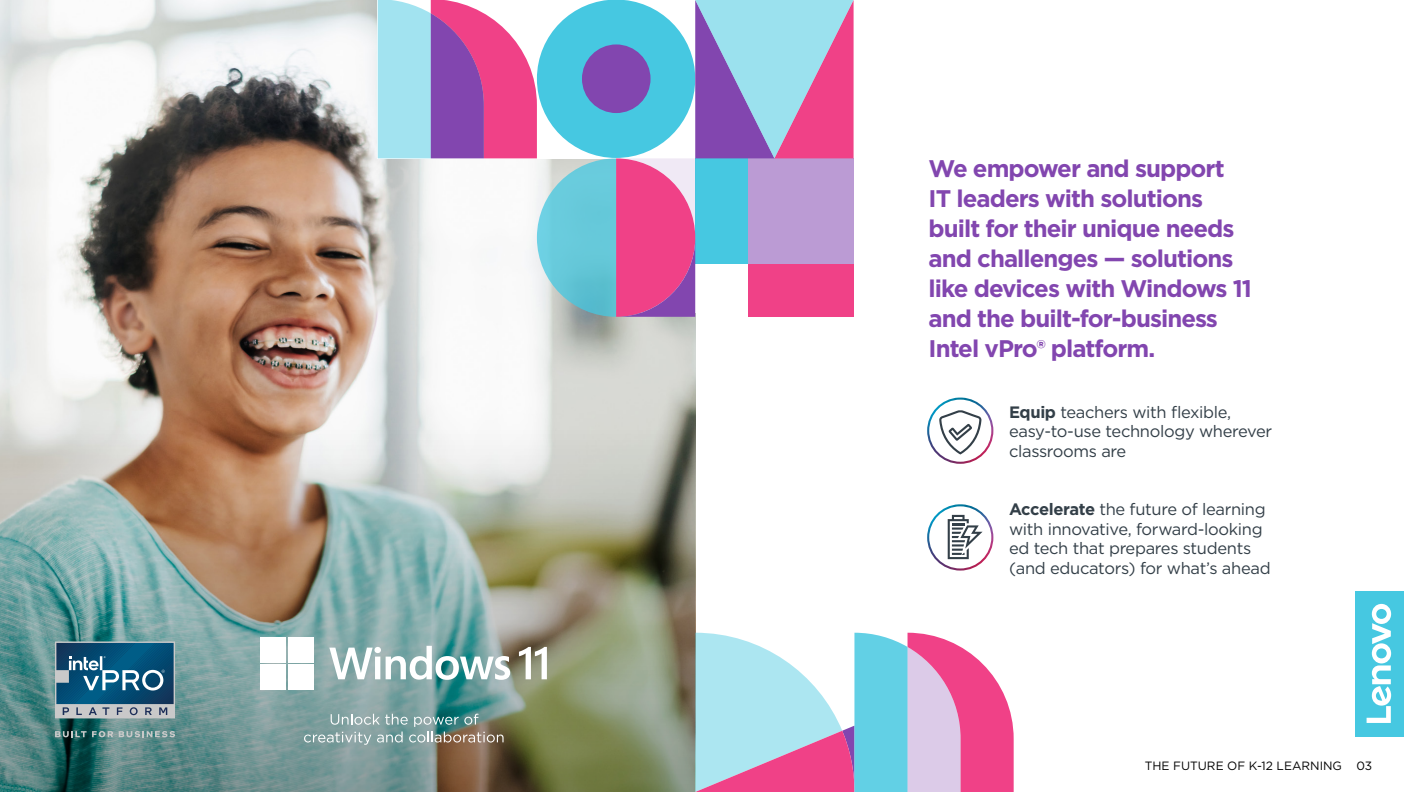
<style>
.page{position:relative;width:1404px;height:792px;background:#fff}
.page>*{position:absolute;margin:0;border:0;box-sizing:border-box;transform-origin:0 0}
.t1{font:700 24px/30px "Gotham";letter-spacing:-.04em;color:#8246af}
.t2{font:16.5px/19.5px "Gotham";letter-spacing:-.02em;color:#333f48}
.t3{font:12px "Gotham";color:#000}
.s1{font-weight:700}
</style>
<div class="page">
<img style="left:0;top:0;width:695px;height:426px">
<img style="left:0;top:426px;width:695px;height:366px">
<svg style="left:695px;top:632px;width:319px;height:160px"></svg>
<svg style="left:378px;top:0;width:476px;height:317px"></svg>
<img style="left:927px;top:397px;width:66px;height:67px">
<img style="left:927px;top:504px;width:66px;height:66px">
<svg style="left:948px;top:515px;width:35px;height:44px"></svg>
<svg style="left:939px;top:410px;width:43px;height:44px"></svg>
<svg style="left:55px;top:731px;width:58px;height:6px"></svg>
<svg style="left:119px;top:731px;width:56px;height:6px"></svg>
<svg style="left:55px;top:641px;width:120px;height:77px;background:#447591"></svg>
<div style="left:261px;top:637px;width:25px;height:25px;background:#fff"></div>
<div style="left:288px;top:637px;width:26px;height:25px;background:#fff"></div>
<div style="left:261px;top:664px;width:25px;height:26px;background:#fff"></div>
<div style="left:288px;top:664px;width:26px;height:26px;background:#fff"></div>
<svg style="left:329px;top:646px;width:181px;height:34px"></svg>
<svg style="left:519px;top:647px;width:28px;height:32px"></svg>
<svg style="left:304px;top:713px;width:200px;height:31px;background:#889e9a"></svg>
<div style="left:1356px;top:591px;width:48px;height:145px;background:#46c8e1"></div>
<svg style="left:1367px;top:604px;width:24px;height:119px"></svg>
<h1 class="t1" style="left:929px;top:153px;width:325px">We empower and support<br>IT leaders with solutions built for their unique needs and challenges — solutions like devices with Windows 11 and the built-for-business<br>Intel vPro® platform.</h1>
<p class="t2" style="left:1009px;top:402px;width:265px"><span class="s1">Equip</span> teachers with flexible, easy-to-use technology wherever classrooms are</p>
<p class="t2" style="left:1009px;top:499px;width:263px"><span class="s1">Accelerate</span> the future of learning with innovative, forward-looking ed tech that prepares students (and educators) for what’s ahead</p>
<p class="t3" style="left:1145px;top:758px;width:229px">THE FUTURE OF K-12 LEARNING 03</p>
</div>
